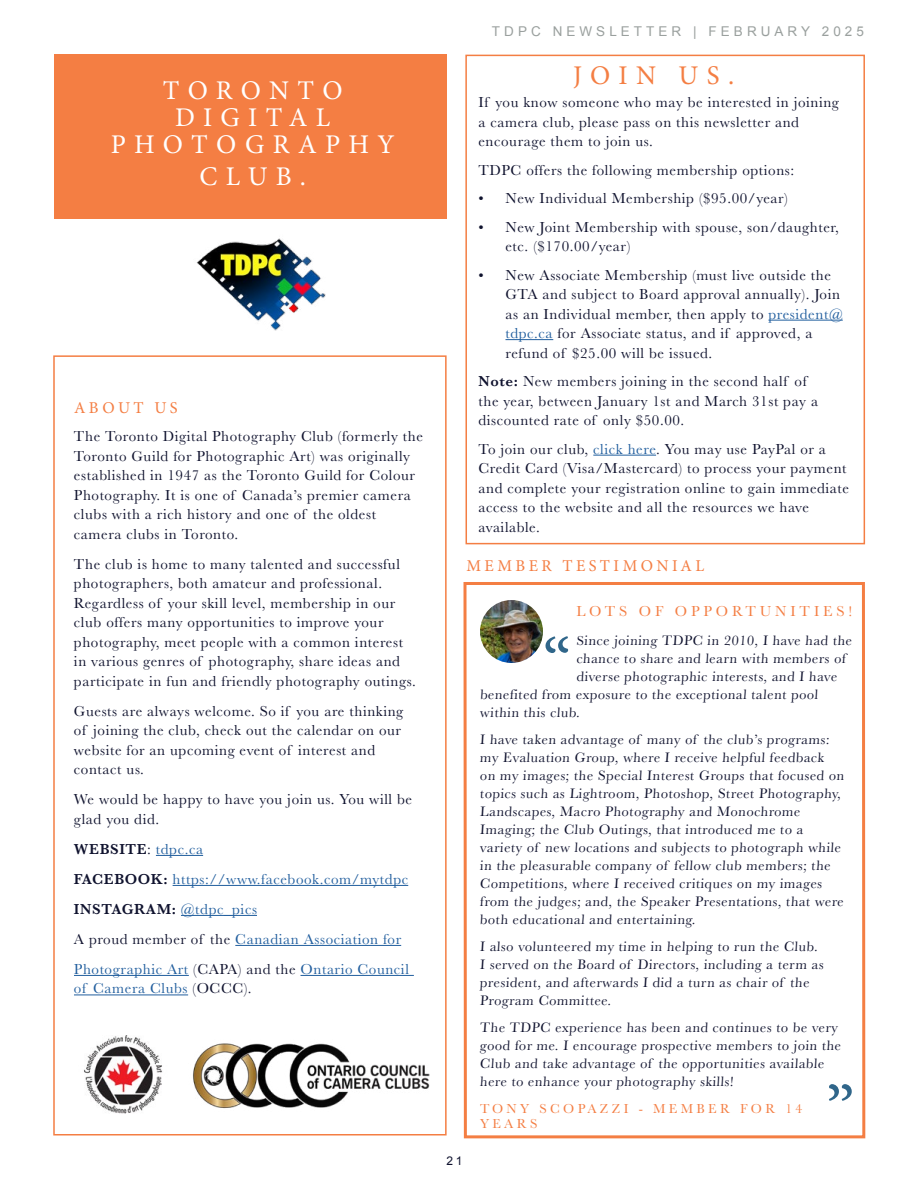
<style>
.page{position:relative;width:918px;height:1188px;background:#fff}
.page>*{position:absolute;margin:0;border:0;box-sizing:border-box;transform-origin:0 0}
.t1{font:72px "Minion Pro";color:#30668a}
.t2{font:27px/27px "Minion Pro";letter-spacing:.305em;color:#fff;text-align:center}
.t3{font:27px "Minion Pro";letter-spacing:.305em;color:#f47e43}
.t4{font:16.5px "Minion Pro";letter-spacing:.21em;color:#f47e43}
.t5{font:15px/19.5px "Baskerville";letter-spacing:.04em;color:#0f122e}
.t6{font:15px/30px "Baskerville";letter-spacing:.04em;color:#215e9e}
.t7{font:15px "Baskerville";letter-spacing:.26em;color:#f47e43}
.t8{font:14.25px/18px "Baskerville";letter-spacing:.04em;color:#0f122e}
.t9{font:13.5px/15px "Baskerville";letter-spacing:.25em;color:#f47e43}
.t10{font:13.5px "Arial";letter-spacing:.3em;color:#9aa09e}
.t11{font:12px "Arial";color:#0f122e}
.s1{font-weight:600;color:#0f122e}
.s2{color:#0f122e}
.s3{color:#215e9e}
.s4{font-weight:600}
.s5{font-size:13.5px}
</style>
<div class="page">
<img style="left:196px;top:238px;width:130px;height:93px">
<div style="left:464px;top:582px;width:401px;height:556px;border:3px solid #f47e43"></div>
<img style="left:480px;top:600px;width:63px;height:63px;border-radius:32px">
<div style="left:465px;top:55px;width:400px;height:489px;border:2px solid #f47e43"></div>
<div style="left:54px;top:54px;width:393px;height:164px;background:#f47e43"></div>
<div style="left:53px;top:355px;width:394px;height:781px;border:2px solid #f47e43"></div>
<hr style="left:156px;top:855px;width:47px;height:1px;background:#215e9e">
<hr style="left:173px;top:885px;width:235px;height:1px;background:#215e9e">
<hr style="left:181px;top:915px;width:76px;height:1px;background:#215e9e">
<hr style="left:235px;top:945px;width:166px;height:1px;background:#215e9e">
<hr style="left:74px;top:975px;width:115px;height:1px;background:#215e9e">
<hr style="left:301px;top:975px;width:113px;height:1px;background:#215e9e">
<hr style="left:74px;top:995px;width:114px;height:1px;background:#215e9e">
<hr style="left:768px;top:320px;width:75px;height:1px;background:#215e9e">
<hr style="left:506px;top:339px;width:47px;height:1px;background:#215e9e">
<hr style="left:593px;top:455px;width:63px;height:1px;background:#215e9e">
<img style="left:193px;top:1043px;width:237px;height:66px">
<img style="left:84px;top:1035px;width:78px;height:79px">
<h2 class="t2" style="left:111px;top:77px;width:285px">TORONTO<br>DIGITAL<br>PHOTOGRAPHY</h2>
<h2 class="t2" style="left:200px;top:163px;width:108px">CLUB.</h2>
<p class="t4" style="left:74px;top:397px;width:105px">ABOUT US</p>
<p class="t5" style="left:74px;top:427px;width:350px">The Toronto Digital Photography Club (formerly the Toronto Guild for Photographic Art) was originally established in 1947 as the Toronto Guild for Colour Photography. It is one of Canada’s premier camera clubs with a rich history and one of the oldest camera clubs in Toronto.</p>
<p class="t5" style="left:74px;top:555px;width:343px">The club is home to many talented and successful photographers, both amateur and professional.<br>Regardless of your skill level, membership in our club offers many opportunities to improve your photography, meet people with a common interest in various genres of photography, share ideas and participate in fun and friendly photography outings.</p>
<p class="t5" style="left:74px;top:702px;width:331px">Guests are always welcome. So if you are thinking of joining the club, check out the calendar on our website for an upcoming event of interest and contact us.</p>
<p class="t5" style="left:74px;top:790px;width:340px">We would be happy to have you join us. You will be glad you did.</p>
<p class="t6" style="left:74px;top:834px;width:336px"><span class="s1">WEBSITE</span><span class="s2">:</span> tdpc.ca<br><span class="s1">FACEBOOK:</span> https://www.facebook.com/mytdpc <span class="s1">INSTAGRAM:</span> @tdpc_pics<br><span class="s2">A proud member of the</span> Canadian Association for Photographic Art <span class="s2">(CAPA) and the</span> Ontario Council</p>
<p class="t6" style="left:74px;top:974px;width:179px">of Camera Clubs <span class="s2">(OCCC).</span></p>
<p class="t10" style="left:492px;top:23px;width:374px">TDPC NEWSLETTER | FEBRUARY 2025</p>
<h2 class="t3" style="left:573px;top:57px;width:163px">JOIN US.</h2>
<p class="t5" style="left:478px;top:93px;width:362px">If you know someone who may be interested in joining a camera club, please pass on this newsletter and encourage them to join us.</p>
<p class="t5" style="left:478px;top:160px;width:317px">TDPC offers the following membership options:</p>
<p class="t5" style="left:478px;top:189px;width:311px">• New Individual Membership ($95.00/year)</p>
<p class="t5" style="left:506px;top:217px;width:335px;text-indent:-27px">• New Joint Membership with spouse, son/daughter, etc. ($170.00/year)</p>
<p class="t5" style="left:506px;top:265px;width:339px;text-indent:-27px">• New Associate Membership (must live outside the GTA and subject to Board approval annually). Join as an Individual member, then apply to <span class="s3">president@ tdpc.ca</span> for Associate status, and if approved, a refund of $25.00 will be issued.</p>
<p class="t5" style="left:478px;top:372px;width:341px"><span class="s4">Note:</span> New members joining in the second half of the year, between January 1st and March 31st pay a discounted rate of only $50.00.</p>
<p class="t5" style="left:478px;top:439px;width:372px">To join our club, <span class="s3">click here</span>. You may use PayPal or a Credit Card (Visa/Mastercard) to process your payment and complete your registration online to gain immediate access to the website and all the resources we have available.</p>
<p class="t4" style="left:466px;top:555px;width:239px">MEMBER TESTIMONIAL</p>
<p class="t7" style="left:576px;top:602px;width:277px">LOTS OF OPPORTUNITIES!</p>
<p class="t8" style="left:576px;top:631px;width:278px"><span class="s5">S</span>ince joining TDPC in 2010, I have had the chance to share and learn with members of</p>
<p class="t8" style="left:576px;top:667px;width:263px">diverse photographic interests, and I have</p>
<p class="t11" style="left:447px;top:1153px;width:18px">21</p>
<p class="t8" style="left:480px;top:686px;width:341px">benefited from exposure to the exceptional talent pool within this club.</p>
<p class="t8" style="left:480px;top:731px;width:367px">I have taken advantage of many of the club’s programs: my Evaluation Group, where I receive helpful feedback on my images; the Special Interest Groups that focused on topics such as Lightroom, Photoshop, Street Photography, Landscapes, Macro Photography and Monochrome Imaging; the Club Outings, that introduced me to a variety of new locations and subjects to photograph while in the pleasurable company of fellow club members; the Competitions, where I received critiques on my images from the judges; and, the Speaker Presentations, that were both educational and entertaining.</p>
<p class="t8" style="left:480px;top:938px;width:346px">I also volunteered my time in helping to run the Club.<br>I served on the Board of Directors, including a term as president, and afterwards I did a turn as chair of the Program Committee.</p>
<p class="t8" style="left:480px;top:1019px;width:364px">The TDPC experience has been and continues to be very good for me. I encourage prospective members to join the Club and take advantage of the opportunities available here to enhance your photography skills!</p>
<p class="t9" style="left:480px;top:1101px;width:324px">TONY SCOPAZZI - MEMBER FOR 14<br>YEARS</p>
<h1 class="t1" style="left:826px;top:1064px;width:30px">”</h1>
</div>
